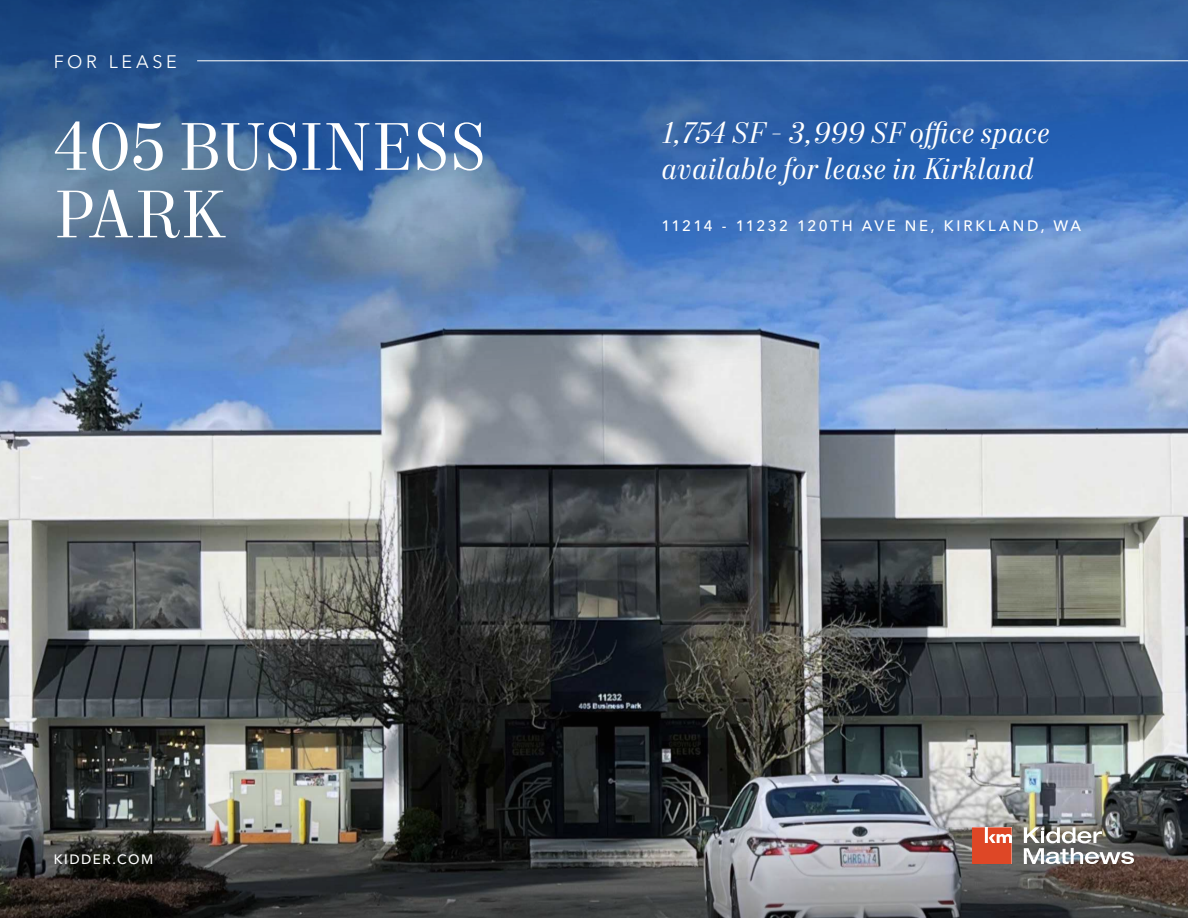
<style>
.page{position:relative;width:1188px;height:918px;background:#fff}
.page>*{position:absolute;margin:0;border:0;box-sizing:border-box;transform-origin:0 0}
.t1{font:67.5px/67.5px "Mort Modern 08";letter-spacing:-.005em;color:#fff}
.t2{font:italic 30px/36px "Mort Modern 08";letter-spacing:.01em;color:#fff}
.t3{font:18px "Avenir Next LT Pro";letter-spacing:.2em;color:#fff}
.t4{font:500 15px "Avenir Next LT Pro";letter-spacing:.165em;color:#fff}
.t5{font:500 13.5px "Avenir Next LT Pro";letter-spacing:.11em;color:#fff}
</style>
<div class="page">
<img style="left:0;top:0;width:1188px;height:918px">
<svg style="left:1024px;top:827px;width:110px;height:37px"></svg>
<svg style="left:972px;top:827px;width:40px;height:37px"></svg>
<hr style="left:197px;top:60px;width:991px;height:1px;background:#fff">
<p class="t3" style="left:54px;top:51px;width:125px">FOR LEASE</p>
<h1 class="t1" style="left:54px;top:117px;width:434px">405 BUSINESS<br>PARK</h1>
<p class="t2" style="left:662px;top:116px;width:390px">1,754 SF - 3,999 SF office space available for lease in Kirkland</p>
<p class="t4" style="left:662px;top:217px;width:421px">11214 - 11232 120TH AVE NE, KIRKLAND, WA</p>
<p class="t5" style="left:54px;top:851px;width:101px">KIDDER.COM</p>
</div>
